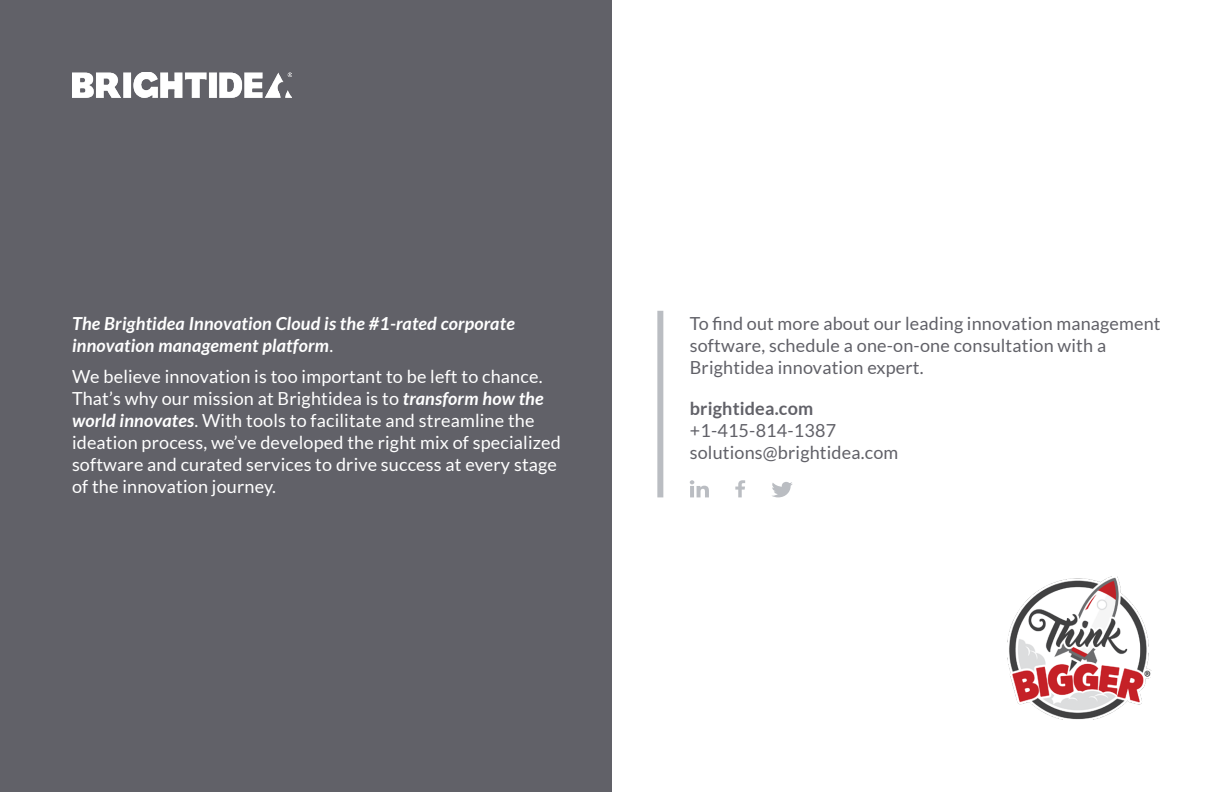
<style>
.page{position:relative;width:1224px;height:792px;background:#fff}
.page>*{position:absolute;margin:0;border:0;box-sizing:border-box;transform-origin:0 0}
.t1{font:18px/22px "Lato";letter-spacing:.01em;color:#fff}
.t2{font:18px/22px "Lato";letter-spacing:.01em;color:#616168}
.t3{font:italic 700 18px/22px "Lato";letter-spacing:.01em;color:#fff}
.t4{font:700 18px "Lato";letter-spacing:.01em;color:#616168}
.s1{font-weight:400;font-style:normal}
.s2{font-weight:700;font-style:italic}
</style>
<div class="page">
<div style="left:0;top:0;width:612px;height:792px;background:#616168"></div>
<div style="left:657px;top:311px;width:6px;height:186px;background:#babdc2"></div>
<svg style="left:735px;top:480px;width:10px;height:17px"></svg>
<svg style="left:772px;top:482px;width:21px;height:15px"></svg>
<svg style="left:690px;top:480px;width:19px;height:17px"></svg>
<img style="left:1007px;top:576px;width:145px;height:144px">
<img style="left:72px;top:72px;width:219px;height:25px">
<p class="t3" style="left:72px;top:313px;width:444px">The Brightidea Innovation Cloud is the #1-rated corporate innovation management platform<span class="s1">.</span></p>
<p class="t1" style="left:72px;top:366px;width:490px">We believe innovation is too important to be left to chance.<br>That’s why our mission at Brightidea is to <span class="s2">transform how the world innovates</span>. With tools to facilitate and streamline the ideation process, we’ve developed the right mix of specialized software and curated services to drive success at every stage of the innovation journey.</p>
<p class="t2" style="left:690px;top:313px;width:472px">To find out more about our leading innovation management software, schedule a one-on-one consultation with a<br>Brightidea innovation expert.</p>
<p class="t4" style="left:690px;top:398px;width:125px">brightidea.com</p>
<p class="t2" style="left:690px;top:419px;width:148px">+1-415-814-1387</p>
<p class="t2" style="left:690px;top:441px;width:210px">solutions@brightidea.com</p>
</div>
